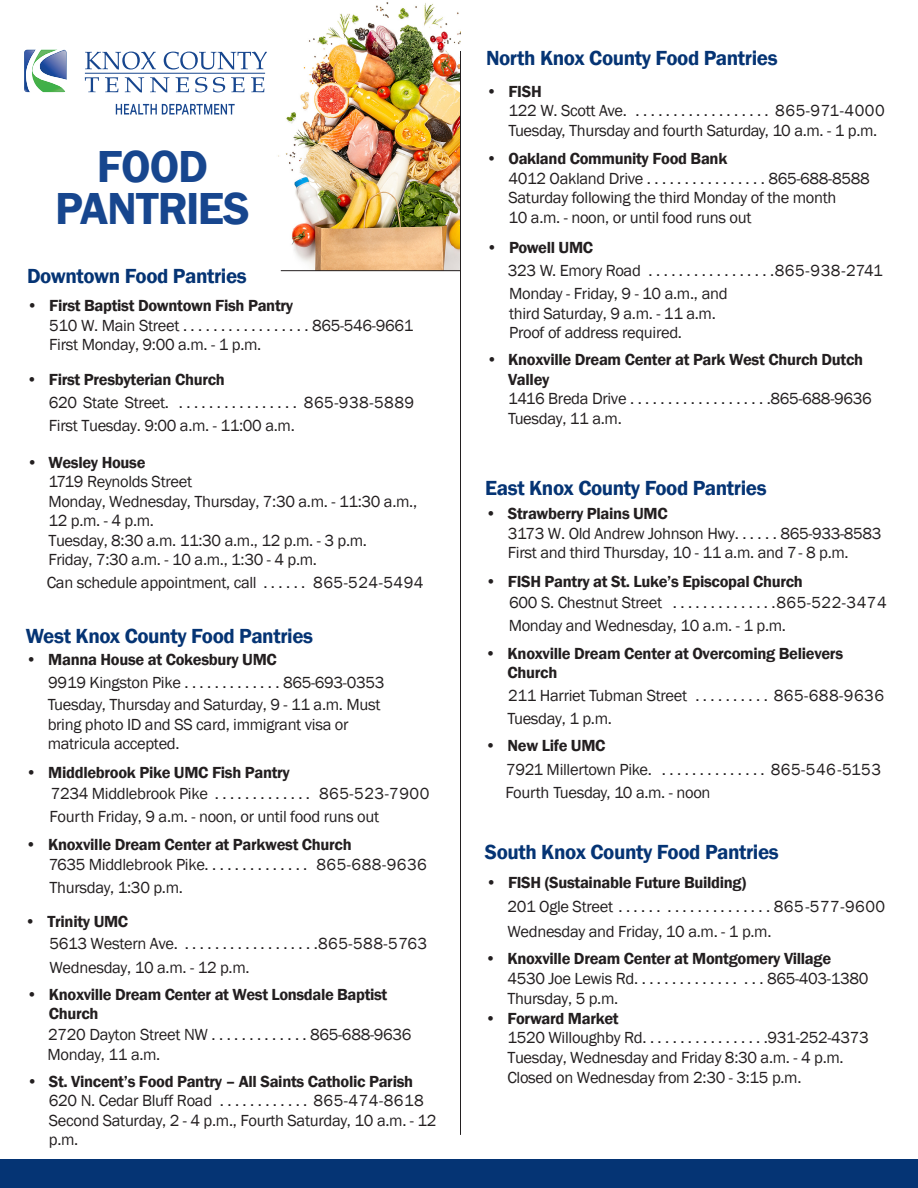
<style>
.page{position:relative;width:918px;height:1188px;background:#fff}
.page>*{position:absolute;margin:0;border:0;box-sizing:border-box;transform-origin:0 0}
.t1{font:600 46.2px/42.5px "Franklin Gothic";letter-spacing:-.02em;color:#17468e;text-align:center}
.t2{font:600 21px "Franklin Gothic";letter-spacing:-.02em;color:#053474}
.t3{font:16.5px/19.5px "Franklin Gothic";letter-spacing:-.02em;color:#231f20}
.t4{font:600 16.5px/19.5px "Franklin Gothic";letter-spacing:-.02em;color:#231f20}
.s1{font-weight:600}
</style>
<div class="page">
<div style="left:0;top:1159px;width:918px;height:29px;background:#053474"></div>
<img style="left:263px;top:2px;width:197px;height:268px">
<svg style="left:85px;top:77px;width:14px;height:15px"></svg>
<svg style="left:105px;top:77px;width:14px;height:15px"></svg>
<svg style="left:125px;top:77px;width:19px;height:16px"></svg>
<svg style="left:150px;top:77px;width:19px;height:16px"></svg>
<svg style="left:176px;top:77px;width:13px;height:15px"></svg>
<svg style="left:195px;top:77px;width:12px;height:15px"></svg>
<svg style="left:213px;top:77px;width:12px;height:15px"></svg>
<svg style="left:231px;top:77px;width:14px;height:15px"></svg>
<svg style="left:251px;top:77px;width:14px;height:15px"></svg>
<svg style="left:85px;top:52px;width:71px;height:18px"></svg>
<svg style="left:164px;top:52px;width:103px;height:18px"></svg>
<hr style="left:85px;top:73px;width:180px;height:1px;background:#17468e">
<svg style="left:116px;top:104px;width:119px;height:11px"></svg>
<svg style="left:23px;top:49px;width:44px;height:44px"></svg>
<svg style="left:24px;top:50px;width:43px;height:42px"></svg>
<hr style="left:281px;top:270px;width:179px;height:1px;background:#231f20">
<hr style="left:460px;top:51px;width:1px;height:1084px;background:#231f20">
<p class="t1" style="left:55px;top:146px;width:196px">FOOD<br>PANTRIES</p>
<p class="t2" style="left:27px;top:263px;width:221px">Downtown Food Pantries</p>
<p class="t3" style="left:49px;top:296px;width:366px;text-indent:-22px"><span class="s1">• First Baptist Downtown Fish Pantry<br></span>510 W. Main Street . . . . . . . . . . . . . . . . . 865-546-9661<br>First Monday, 9:00 a.m. - 1 p.m.</p>
<p class="t4" style="left:26px;top:370px;width:200px">• First Presbyterian Church</p>
<p class="t3" style="left:49px;top:392px;width:367px;line-height:23px">620 State Street. . . . . . . . . . . . . . . . . 865-938-5889<br>First Tuesday. 9:00 a.m. - 11:00 a.m.</p>
<p class="t3" style="left:48px;top:453px;width:370px;text-indent:-21px"><span class="s1">• Wesley House<br></span>1719 Reynolds Street<br>Monday, Wednesday, Thursday, 7:30 a.m. - 11:30 a.m.,<br>12 p.m. - 4 p.m.<br>Tuesday, 8:30 a.m. 11:30 a.m., 12 p.m. - 3 p.m.<br>Friday, 7:30 a.m. - 10 a.m., 1:30 - 4 p.m.</p>
<p class="t3" style="left:47px;top:573px;width:378px">Can schedule appointment, call . . . . . . 865-524-5494</p>
<p class="t2" style="left:26px;top:623px;width:289px">West Knox County Food Pantries</p>
<p class="t3" style="left:48px;top:648px;width:338px;line-height:22.8px;text-indent:-22px"><span class="s1">• Manna House at Cokesbury UMC<br></span>9919 Kingston Pike . . . . . . . . . . . . . 865-693-0353<br>Tuesday, Thursday and Saturday, 9 - 11 a.m. Must</p>
<p class="t3" style="left:48px;top:715px;width:302px">bring photo ID and SS card, immigrant visa or matricula accepted.</p>
<p class="t3" style="left:51px;top:762px;width:380px;line-height:20.7px;text-indent:-25px"><span class="s1">• Middlebrook Pike UMC Fish Pantry<br></span>7234 Middlebrook Pike . . . . . . . . . . . . . 865-523-7900</p>
<p class="t3" style="left:49px;top:807px;width:331px">Fourth Friday, 9 a.m. - noon, or until food runs out</p>
<p class="t3" style="left:49px;top:834px;width:380px;line-height:20.5px;text-indent:-23px"><span class="s1">• Knoxville Dream Center at Parkwest Church<br></span>7635 Middlebrook Pike. . . . . . . . . . . . . . 865-688-9636</p>
<p class="t3" style="left:49px;top:878px;width:135px">Thursday, 1:30 p.m.</p>
<p class="t3" style="left:49px;top:911px;width:379px;line-height:22.6px;text-indent:-25px"><span class="s1">• Trinity UMC<br></span>5613 Western Ave. . . . . . . . . . . . . . . . . . .865-588-5763<br>Wednesday, 10 a.m. - 12 p.m.</p>
<p class="t3" style="left:48px;top:985px;width:365px;line-height:20.1px;text-indent:-21px"><span class="s1">• Knoxville Dream Center at West Lonsdale Baptist<br>Church<br></span>2720 Dayton Street NW . . . . . . . . . . . . . 865-688-9636<br>Monday, 11 a.m.</p>
<p class="t3" style="left:49px;top:1072px;width:389px;text-indent:-22px"><span class="s1">• St. Vincent’s Food Pantry – All Saints Catholic Parish </span>620 N. Cedar Bluff Road . . . . . . . . . . . . 865-474-8618<br>Second Saturday, 2 - 4 p.m., Fourth Saturday, 10 a.m. - 12 p.m.</p>
<p class="t2" style="left:486px;top:45px;width:293px">North Knox County Food Pantries</p>
<p class="t4" style="left:486px;top:82px;width:57px">• FISH</p>
<p class="t3" style="left:509px;top:101px;width:378px">122 W. Scott Ave. . . . . . . . . . . . . . . . . . . 865-971-4000</p>
<p class="t3" style="left:509px;top:121px;width:370px">Tuesday, Thursday and fourth Saturday, 10 a.m. - 1 p.m.</p>
<p class="t3" style="left:508px;top:149px;width:363px;text-indent:-22px"><span class="s1">• Oakland Community Food Bank<br></span>4012 Oakland Drive . . . . . . . . . . . . . . . . 865-688-8588<br>Saturday following the third Monday of the month<br>10 a.m. - noon, or until food runs out</p>
<p class="t4" style="left:487px;top:238px;width:108px">• Powell UMC</p>
<p class="t3" style="left:508px;top:261px;width:376px">323 W. Emory Road . . . . . . . . . . . . . . . . .865-938-2741</p>
<p class="t3" style="left:509px;top:284px;width:220px">Monday - Friday, 9 - 10 a.m., and third Saturday, 9 a.m. - 11 a.m.<br>Proof of address required.</p>
<p class="t3" style="left:508px;top:350px;width:365px;text-indent:-22px"><span class="s1">• Knoxville Dream Center at Park West Church Dutch<br>Valley<br></span>1416 Breda Drive . . . . . . . . . . . . . . . . . . .865-688-9636<br>Tuesday, 11 a.m.</p>
<p class="t2" style="left:485px;top:475px;width:283px">East Knox County Food Pantries</p>
<p class="t3" style="left:508px;top:504px;width:375px;text-indent:-22px"><span class="s1">• Strawberry Plains UMC<br></span>3173 W. Old Andrew Johnson Hwy. . . . . . 865-933-8583<br>First and third Thursday, 10 - 11 a.m. and 7- 8 p.m.</p>
<p class="t3" style="left:509px;top:571px;width:379px;line-height:21.1px;text-indent:-24px"><span class="s1">• FISH Pantry at St. Luke’s Episcopal Church<br></span>600 S. Chestnut Street . . . . . . . . . . . . . .865-522-3474</p>
<p class="t3" style="left:509px;top:617px;width:279px">Monday and Wednesday, 10 a.m. - 1 p.m.</p>
<p class="t4" style="left:508px;top:644px;width:337px;text-indent:-22px">• Knoxville Dream Center at Overcoming Believers<br>Church</p>
<p class="t3" style="left:508px;top:684px;width:378px;line-height:23.5px">211 Harriet Tubman Street . . . . . . . . . . 865-688-9636<br>Tuesday, 1 p.m.</p>
<p class="t4" style="left:485px;top:736px;width:122px">• New Life UMC</p>
<p class="t3" style="left:506px;top:760px;width:377px">7921 Millertown Pike. . . . . . . . . . . . . . . 865-546-5153</p>
<p class="t3" style="left:505px;top:783px;width:207px">Fourth Tuesday, 10 a.m. - noon</p>
<p class="t2" style="left:485px;top:839px;width:295px">South Knox County Food Pantries</p>
<p class="t3" style="left:507px;top:870px;width:379px;line-height:24.8px;text-indent:-22px"><span class="s1">• FISH (Sustainable Future Building)<br></span>201 OgleStreet ...... ..............865-577-9600<br>Wednesday and Friday, 10 a.m. - 1 p.m.</p>
<p class="t4" style="left:485px;top:949px;width:348px">• Knoxville Dream Center at Montgomery Village</p>
<p class="t3" style="left:507px;top:969px;width:363px">4530 Joe Lewis Rd. . . . . . . . . . . . . . . . . 865-403-1380<br>Thursday, 5 p.m.</p>
<p class="t4" style="left:485px;top:1008px;width:135px">• Forward Market</p>
<p class="t3" style="left:507px;top:1028px;width:363px">1520 Willoughby Rd. . . . . . . . . . . . . . . . .931-252-4373<br>Tuesday, Wednesday and Friday 8:30 a.m. - 4 p.m.<br>Closed on Wednesday from 2:30 - 3:15 p.m.</p>
</div>
